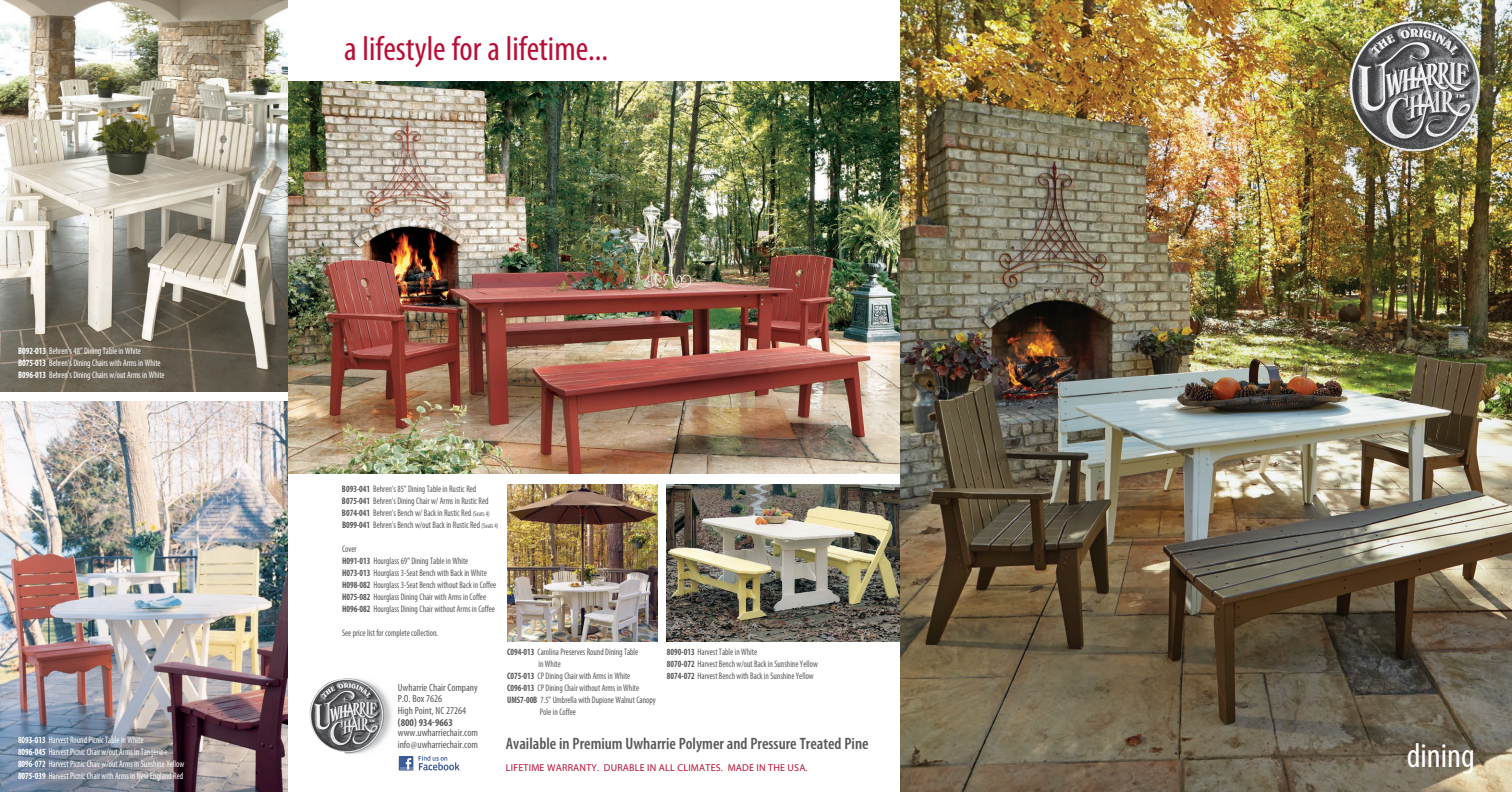
<style>
.page{position:relative;width:1512px;height:792px;background:#fff}
.page>*{position:absolute;margin:0;border:0;box-sizing:border-box;transform-origin:0 0}
.t1{font:condensed 34.5px "Myriad Pro";color:#b90f36}
.t2{font:condensed 34.5px "Myriad Pro";color:#fff}
.t3{font:600 condensed 16.5px "Myriad Pro";color:#57585a}
.t4{font:condensed 10.4px/11.5px "Myriad Pro";color:#57585a}
.t5{font:700 condensed 10.4px "Myriad Pro";color:#57585a}
.t6{font:10px "Myriad Pro";letter-spacing:.02em;color:#b90f36}
.t7{font:condensed 9.5px/12px "Myriad Pro";color:#57585a;scale:.9 1}
.t8{font:condensed 9.5px/12px "Myriad Pro";color:#fff;scale:.9 1}
.s1{font-weight:700}
.s2{font-size:7px}
</style>
<div class="page">
<img style="left:900px;top:0;width:612px;height:792px">
<img style="left:1345px;top:21px;width:141px;height:131px">
<img style="left:288px;top:81px;width:612px;height:393px">
<img style="left:667px;top:484px;width:233px;height:157px">
<img style="left:507px;top:484px;width:151px;height:157px">
<img style="left:0;top:0;width:288px;height:391px">
<img style="left:0;top:402px;width:288px;height:390px">
<img style="left:309px;top:678px;width:83px;height:77px">
<svg style="left:419px;top:756px;width:41px;height:14px"></svg>
<div style="left:399px;top:756px;width:14px;height:15px;background:#3c5a9a"></div>
<svg style="left:400px;top:758px;width:12px;height:12px"></svg>
<p class="t8" style="left:18px;top:345px;width:165px"><span class="s1">B092-013</span> Behren’s 48” Dining Table in White<br><span class="s1">B075-013</span> Behren’s Dining Chairs with Arms in White<br><span class="s1">B096-013</span> Behren’s Dining Chairs w/out Arms in White</p>
<p class="t8" style="left:18px;top:734px;width:186px"><span class="s1">8093-013</span> Harvest Round Picnic Table in White<br><span class="s1">8096-045</span> Harvest Picnic Chair w/out Arms in Tangerine <span class="s1">8096-072</span> Harvest Picnic Chair w/out Arms in Sunshine Yellow <span class="s1">8075-039</span> Harvest Picnic Chair with Arms in New England Red</p>
<h1 class="t1" style="left:344px;top:27px;width:266px">a lifestyle for a lifetime...</h1>
<p class="t7" style="left:342px;top:482px;width:175px"><span class="s1">B093-041</span> Behren’s 85” Dining Table in Rustic Red <span class="s1">B075-041</span> Behren’s Dining Chair w/ Arms in Rustic Red <span class="s1">B074-041</span> Behren’s Bench w/ Back in Rustic Red <span class="s2">(Seats 4)<br></span><span class="s1">B099-041</span> Behren’s Bench w/out Back in Rustic Red <span class="s2">(Seats 4)</span></p>
<p class="t7" style="left:342px;top:542px;width:173px">Cover<br><span class="s1">H091-013</span> Hourglass 69” Dining Table in White <span class="s1">H073-013</span> Hourglass 3-Seat Bench with Back in White <span class="s1">H098-082</span> Hourglass 3-Seat Bench without Back in Coffee <span class="s1">H075-082</span> Hourglass Dining Chair with Arms in Coffee <span class="s1">H096-082</span> Hourglass Dining Chair without Arms in Coffee</p>
<p class="t7" style="left:342px;top:626px;width:108px">See price list for complete collection.</p>
<p class="t4" style="left:398px;top:682px;width:81px">Uwharrie Chair Company<br>P.O. Box 7626<br>High Point, NC 27264</p>
<p class="t5" style="left:398px;top:716px;width:56px">(800) 934-9663</p>
<p class="t4" style="left:398px;top:727px;width:82px">www.uwharriechair.com info@uwharriechair.com</p>
<p class="t7" style="left:507px;top:646px;width:147px"><span class="s1">C094-013</span> Carolina Preserves Round Dining Table</p>
<p class="t7" style="left:538px;top:658px;width:26px">in White</p>
<p class="t7" style="left:507px;top:670px;width:138px"><span class="s1">C075-013</span> CP Dining Chair with Arms in White</p>
<p class="t7" style="left:507px;top:682px;width:148px"><span class="s1">C096-013</span> CP Dining Chair without Arms in White</p>
<p class="t7" style="left:507px;top:694px;width:167px"><span class="s1">UMS7-00B</span> 7.5” Umbrella with Dupione Walnut Canopy</p>
<p class="t7" style="left:540px;top:706px;width:41px">Pole in Coffee</p>
<p class="t7" style="left:667px;top:646px;width:169px"><span class="s1">8090-013</span> Harvest Table in White<br><span class="s1">8070-072</span> Harvest Bench w/out Back in Sunshine Yellow<br><span class="s1">8074-072</span> Harvest Bench with Back in Sunshine Yellow</p>
<h2 class="t3" style="left:506px;top:733px;width:364px">Available in Premium Uwharrie Polymer and Pressure Treated Pine</h2>
<p class="t6" style="left:506px;top:761px;width:160px">LIFETIME WARRANTY. DURABLE IN ALL</p>
<p class="t6" style="left:677px;top:761px;width:13px">CLIMATE</p>
<p class="t6" style="left:716px;top:761px;width:93px">S. MADE IN THE USA.</p>
<h1 class="t2" style="left:1407px;top:735px;width:70px">dining</h1>
</div>
